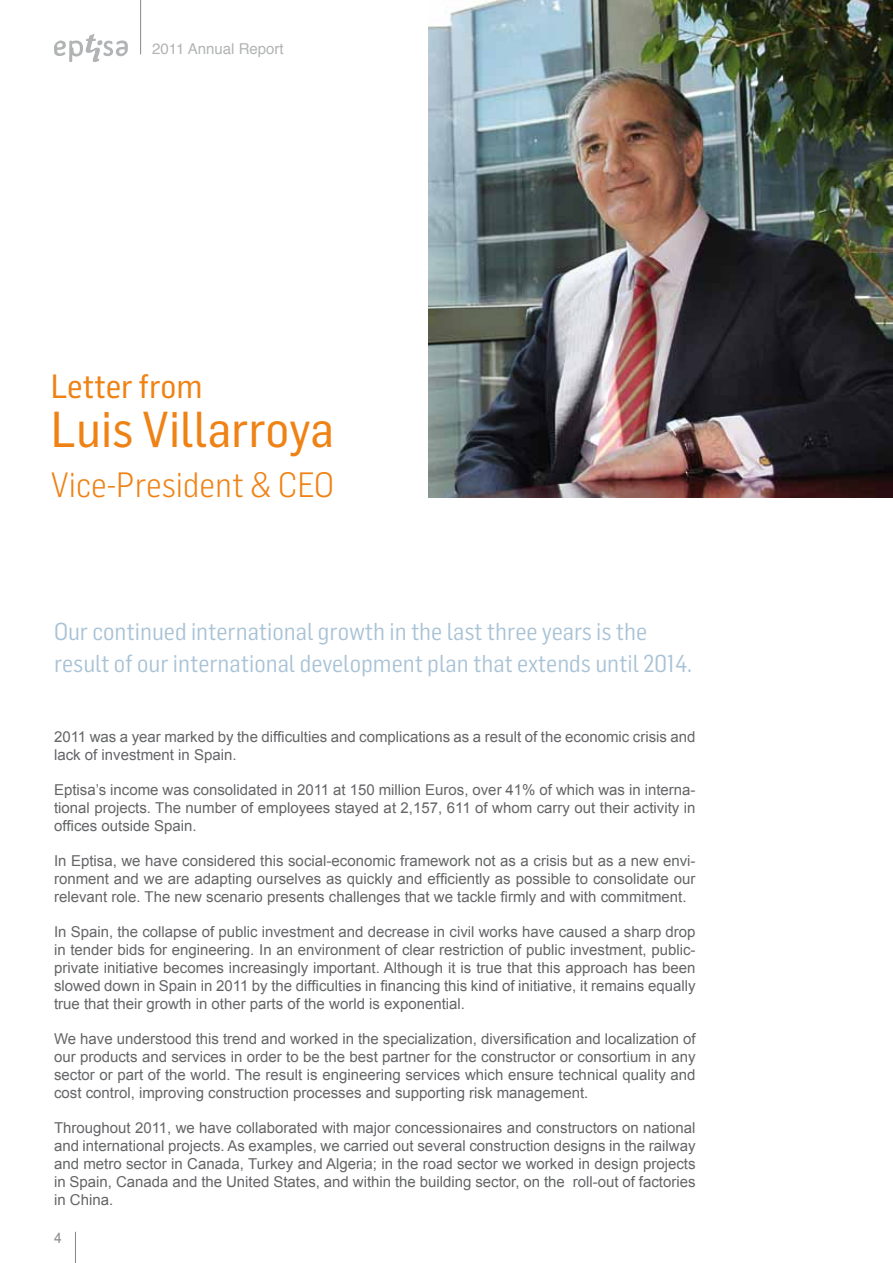
<style>
.page{position:relative;width:893px;height:1263px;background:#fff}
.page>*{position:absolute;margin:0;border:0;box-sizing:border-box;transform-origin:0 0}
.t1{font:49.5px "Flama Semicondensed Basic";color:#ef8214}
.t2{font:300 34.5px "Flama Semicondensed";color:#ef8214}
.t3{font:33px "Flama Semicondensed Basic";color:#ef8214}
.t4{font:24px/31.5px "Flama Semicondensed";color:#a8c2d6}
.t5{font:15px/18px "Arial";color:#646567;text-align:justify}
.t6{font:15px "Helvetica";color:#b1b3b4}
.t7{font:15px "Helvetica";color:#87888a;scale:.9 1}
</style>
<div class="page">
<hr style="left:75px;top:1232px;width:1px;height:31px;background:#87888a">
<svg style="left:54px;top:34px;width:74px;height:28px"></svg>
<hr style="left:140px;top:0;width:1px;height:54px;background:#87888a">
<img style="left:429px;top:0;width:464px;height:497px">
<p class="t6" style="left:152px;top:37px;width:133px">2011 Annual Report</p>
<h3 class="t3" style="left:51px;top:365px;width:153px">Letter from</h3>
<h1 class="t1" style="left:51px;top:398px;width:285px">Luis Villarroya</h1>
<h2 class="t2" style="left:51px;top:462px;width:285px">Vice-President &amp; CEO</h2>
<h3 class="t4" style="left:54px;top:615px;width:640px">Our continued international growth in the last three years is the result of our international development plan that extends until 2014.</h3>
<p class="t5" style="left:54px;top:728px;width:643px">2011 was a year marked by the difficulties and complications as a result of the economic crisis and lack of investment in Spain.</p>
<p class="t5" style="left:54px;top:781px;width:643px">Eptisa’s income was consolidated in 2011 at 150 million Euros, over 41% of which was in interna&shy;tional projects. The number of employees stayed at 2,157, 611 of whom carry out their activity in offices outside Spain.</p>
<p class="t5" style="left:54px;top:852px;width:643px">In Eptisa, we have considered this social-economic framework not as a crisis but as a new envi&shy;ronment and we are adapting ourselves as quickly and efficiently as possible to consolidate our relevant role. The new scenario presents challenges that we tackle firmly and with commitment.</p>
<p class="t5" style="left:54px;top:923px;width:643px">In Spain, the collapse of public investment and decrease in civil works have caused a sharp drop in tender bids for engineering. In an environment of clear restriction of public investment, public&shy;private initiative becomes increasingly important. Although it is true that this approach has been slowed down in Spain in 2011 by the difficulties in financing this kind of initiative, it remains equally true that their growth in other parts of the world is exponential.</p>
<p class="t5" style="left:54px;top:1030px;width:643px">We have understood this trend and worked in the specialization, diversification and localization of our products and services in order to be the best partner for the constructor or consortium in any sector or part of the world. The result is engineering services which ensure technical quality and cost control, improving construction processes and supporting risk management.</p>
<p class="t5" style="left:54px;top:1119px;width:643px">Throughout 2011, we have collaborated with major concessionaires and constructors on national and international projects. As examples, we carried out several construction designs in the railway and metro sector in Canada, Turkey and Algeria; in the road sector we worked in design projects in Spain, Canada and the United States, and within the building sector, on the roll-out of factories in China.</p>
<p class="t7" style="left:54px;top:1226px;width:10px">4</p>
</div>
